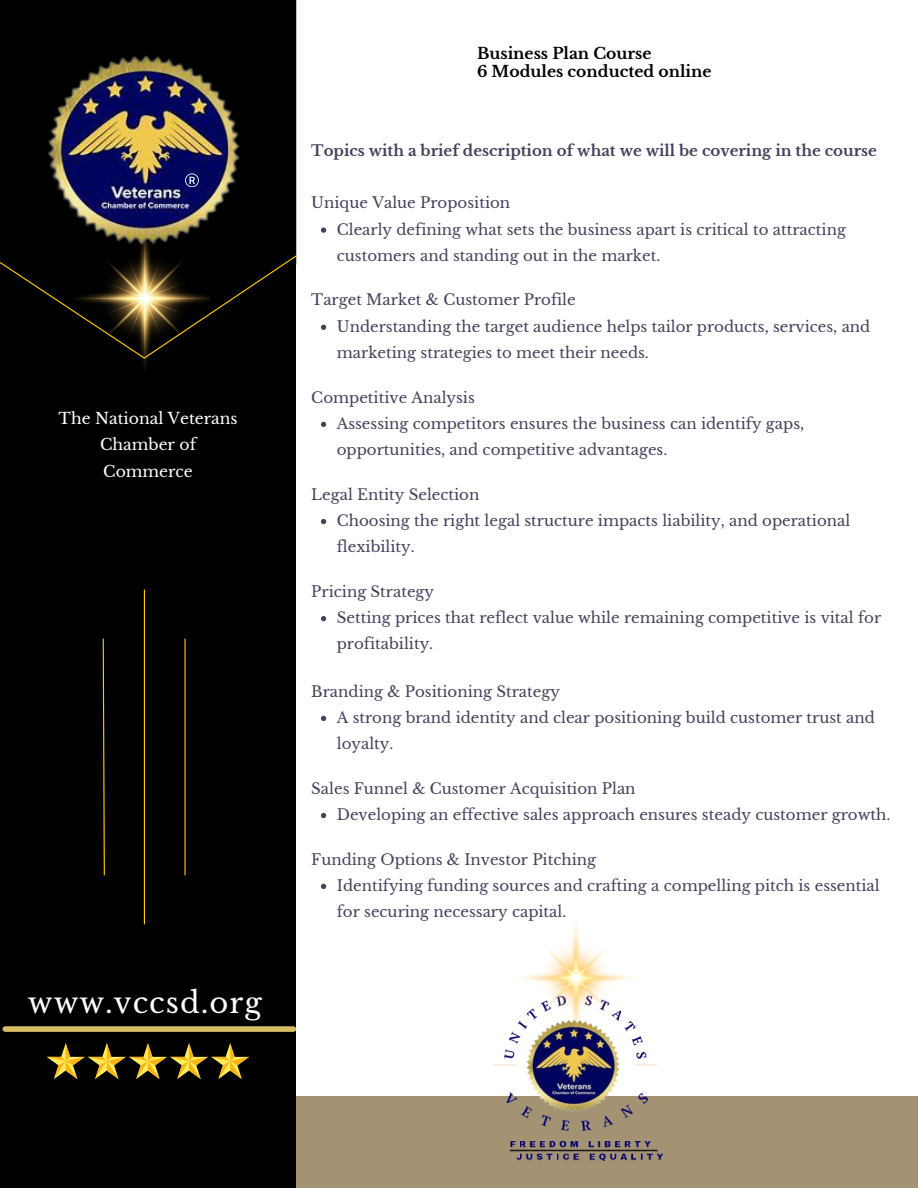
<style>
.page{position:relative;width:918px;height:1188px;background:#fff}
.page>*{position:absolute;margin:0;border:0;box-sizing:border-box;transform-origin:0 0}
.t1{font:29.1px "Libre Baskerville";letter-spacing:.035em;color:#fff}
.t2{font:700 15.6px/18px "Libre Baskerville";color:#000}
.t3{font:15.6px/26.4px "Libre Baskerville";color:#fff;text-align:center}
.t4{font:15px/26.2px "Libre Baskerville";color:#42425b}
.t5{font:700 15px "Libre Baskerville";color:#42425b}
</style>
<div class="page">
<div style="left:241px;top:1096px;width:677px;height:92px;background:#a39372"></div>
<div style="left:0;top:149px;width:296px;height:1039px;background:#000"></div>
<div style="left:0;top:0;width:296px;height:149px;background:#000"></div>
<hr style="left:144px;top:590px;width:1px;height:334px;background:#fc0">
<svg style="left:102px;top:638px;width:3px;height:238px"></svg>
<hr style="left:185px;top:639px;width:1px;height:236px;background:#fc0">
<svg style="left:0;top:254px;width:297px;height:61px"></svg>
<img style="left:493px;top:1048px;width:170px;height:113px">
<img style="left:28px;top:45px;width:241px;height:191px">
<div style="left:5px;top:1026px;width:288px;height:6px;background:#d7bd66"></div>
<svg style="left:185px;top:173px;width:14px;height:14px"></svg>
<img style="left:73px;top:236px;width:137px;height:132px">
<svg style="left:321px;top:228px;width:5px;height:5px"></svg>
<svg style="left:321px;top:325px;width:5px;height:5px"></svg>
<svg style="left:321px;top:422px;width:5px;height:5px"></svg>
<svg style="left:321px;top:519px;width:5px;height:5px"></svg>
<svg style="left:321px;top:616px;width:5px;height:5px"></svg>
<svg style="left:321px;top:716px;width:5px;height:5px"></svg>
<svg style="left:321px;top:813px;width:5px;height:5px"></svg>
<svg style="left:321px;top:884px;width:5px;height:5px"></svg>
<img style="left:508px;top:922px;width:135px;height:126px">
<svg style="left:47px;top:1043px;width:202px;height:36px"></svg>
<p class="t3" style="left:59px;top:405px;width:181px">The National Veterans<br>Chamber of<br>Commerce</p>
<p class="t1" style="left:28px;top:985px;width:235px">www.vccsd.org</p>
<p class="t2" style="left:477px;top:44px;width:236px">Business Plan Course<br>6 Modules conducted online</p>
<p class="t5" style="left:311px;top:141px;width:567px">Topics with a brief description of what we will be covering in the course</p>
<p class="t4" style="left:311px;top:190px;width:200px">Unique Value Proposition</p>
<h2 class="t4" style="left:337px;top:216px;width:511px">Clearly defining what sets the business apart is critical to attracting customers and standing out in the market.</h2>
<h2 class="t4" style="left:311px;top:287px;width:266px">Target Market &amp; Customer Profile</h2>
<p class="t4" style="left:337px;top:313px;width:535px">Understanding the target audience helps tailor products, services, and marketing strategies to meet their needs.</p>
<p class="t4" style="left:311px;top:384px;width:165px">Competitive Analysis</p>
<p class="t4" style="left:337px;top:410px;width:469px">Assessing competitors ensures the business can identify gaps, opportunities, and competitive advantages.</p>
<p class="t4" style="left:311px;top:481px;width:170px">Legal Entity Selection</p>
<p class="t4" style="left:337px;top:508px;width:515px">Choosing the right legal structure impacts liability, and operational flexibility.</p>
<p class="t4" style="left:311px;top:578px;width:124px">Pricing Strategy</p>
<p class="t4" style="left:337px;top:605px;width:546px">Setting prices that reflect value while remaining competitive is vital for profitability.</p>
<p class="t4" style="left:311px;top:678px;width:250px">Branding &amp; Positioning Strategy</p>
<p class="t4" style="left:337px;top:704px;width:540px">A strong brand identity and clear positioning build customer trust and loyalty.</p>
<p class="t4" style="left:311px;top:775px;width:326px">Sales Funnel &amp; Customer Acquisition Plan</p>
<p class="t4" style="left:337px;top:802px;width:555px">Developing an effective sales approach ensures steady customer growth.</p>
<p class="t4" style="left:311px;top:846px;width:286px">Funding Options &amp; Investor Pitching</p>
<p class="t4" style="left:337px;top:872px;width:544px">Identifying funding sources and crafting a compelling pitch is essential for securing necessary capital.</p>
</div>
